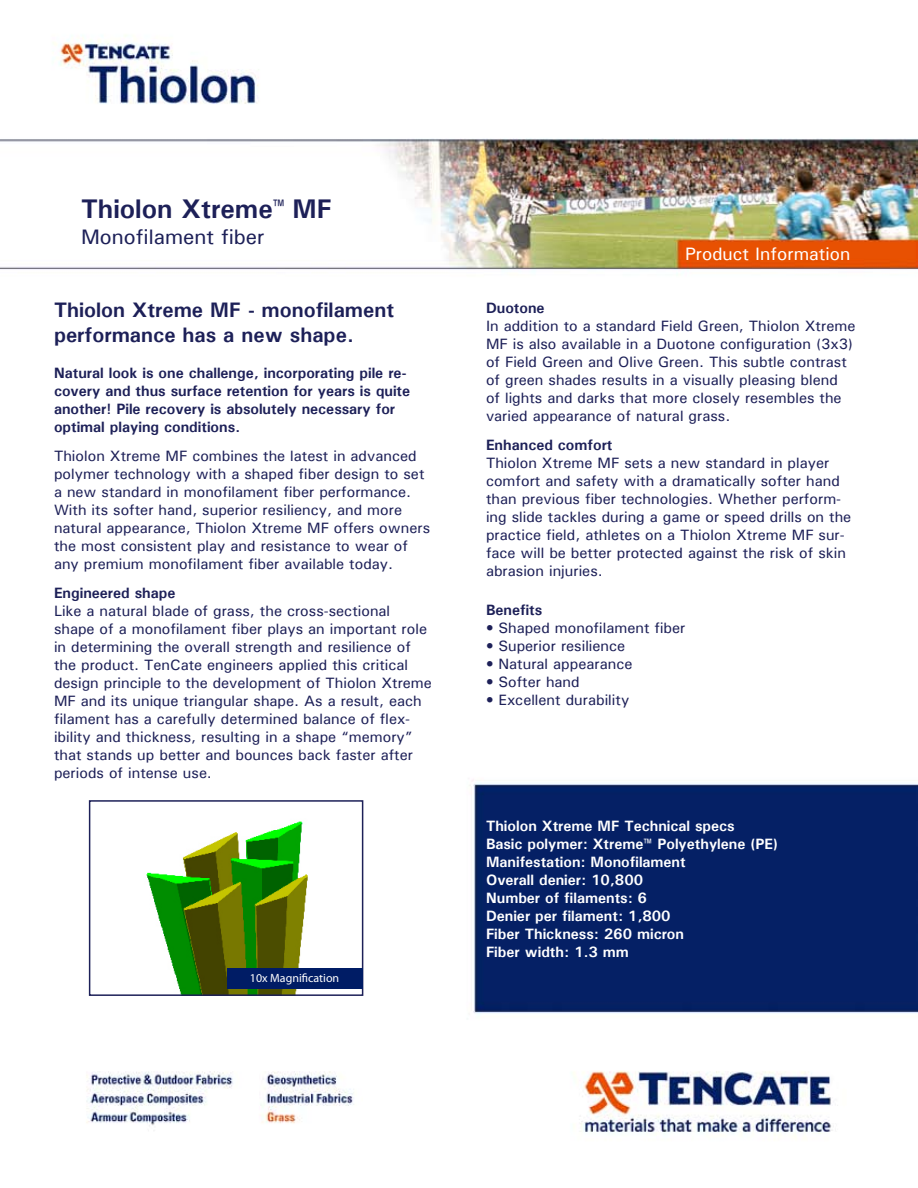
<style>
.page{position:relative;width:918px;height:1188px;background:#fff}
.page>*{position:absolute;margin:0;border:0;box-sizing:border-box;transform-origin:0 0}
.t1{font:700 27px "Univers";color:#1d2058}
.t2{font:700 21px/25.2px "Univers";color:#1d2058}
.t3{font:500 21px "Univers";color:#1d2058}
.t4{font:500 18px "Univers";color:#fff}
.t5{font:500 15px/18px "Univers";color:#1d2058}
.t6{font:700 15px/18px "Univers";color:#1d2058}
.t7{font:700 15px/18px "Univers";color:#fff}
.t8{font:12px "Myriad Pro";color:#fff}
</style>
<div class="page">
<img style="left:0;top:35px;width:918px;height:1103px">
<svg style="left:52px;top:281px;width:345px;height:68px"></svg>
<svg style="left:50px;top:364px;width:385px;height:419px"></svg>
<svg style="left:482px;top:299px;width:376px;height:138px"></svg>
<img style="left:92px;top:803px;width:268px;height:190px">
<div style="left:89px;top:800px;width:274px;height:196px;border:2px solid #1d2058"></div>
<div style="left:227px;top:968px;width:135px;height:20px;background:#001c65"></div>
<h1 class="t1" style="left:81px;top:192px;width:252px">Thiolon Xtreme<sup>™</sup> MF</h1>
<h2 class="t3" style="left:81px;top:223px;width:185px">Monofilament fiber</h2>
<h2 class="t2" style="left:54px;top:297px;width:342px">Thiolon Xtreme MF - monofilament performance has a new shape.</h2>
<p class="t6" style="left:54px;top:364px;width:358px">Natural look is one challenge, incorporating pile re&shy;covery and thus surface retention for years is quite another! Pile recovery is absolutely necessary for optimal playing conditions.</p>
<p class="t5" style="left:54px;top:446px;width:378px">Thiolon Xtreme MF combines the latest in advanced polymer technology with a shaped fiber design to set a new standard in monofilament fiber performance.<br>With its softer hand, superior resiliency, and more natural appearance, Thiolon Xtreme MF offers owners the most consistent play and resistance to wear of any premium monofilament fiber available today.</p>
<p class="t6" style="left:54px;top:583px;width:123px">Engineered shape</p>
<p class="t5" style="left:54px;top:601px;width:380px">Like a natural blade of grass, the cross-sectional shape of a monofilament fiber plays an important role in determining the overall strength and resilience of the product. TenCate engineers applied this critical design principle to the development of Thiolon Xtreme MF and its unique triangular shape. As a result, each filament has a carefully determined balance of flex&shy;ibility and thickness, resulting in a shape “memory” that stands up better and bounces back faster after periods of intense use.</p>
<p class="t8" style="left:250px;top:971px;width:91px">10x Magnification</p>
<p class="t4" style="left:685px;top:242px;width:167px">Product Information</p>
<p class="t6" style="left:486px;top:298px;width:60px">Duotone</p>
<p class="t5" style="left:486px;top:316px;width:371px">In addition to a standard Field Green, Thiolon Xtreme MF is also available in a Duotone configuration (3x3) of Field Green and Olive Green. This subtle contrast of green shades results in a visually pleasing blend of lights and darks that more closely resembles the varied appearance of natural grass.</p>
<p class="t6" style="left:486px;top:435px;width:128px">Enhanced comfort</p>
<p class="t5" style="left:486px;top:453px;width:367px">Thiolon Xtreme MF sets a new standard in player comfort and safety with a dramatically softer hand than previous fiber technologies. Whether perform&shy;ing slide tackles during a game or speed drills on the practice field, athletes on a Thiolon Xtreme MF sur&shy;face will be better protected against the risk of skin abrasion injuries.</p>
<p class="t6" style="left:486px;top:601px;width:58px">Benefits</p>
<p class="t5" style="left:486px;top:619px;width:201px">• Shaped monofilament fiber</p>
<p class="t5" style="left:486px;top:637px;width:141px">• Superior resilience</p>
<p class="t5" style="left:486px;top:655px;width:148px">• Natural appearance</p>
<p class="t5" style="left:486px;top:673px;width:95px">• Softer hand</p>
<p class="t5" style="left:486px;top:691px;width:145px">• Excellent durability</p>
<p class="t7" style="left:486px;top:817px;width:293px">Thiolon Xtreme MF Technical specs<br>Basic polymer: Xtreme™ Polyethylene (PE)<br>Manifestation: Monofilament<br>Overall denier: 10,800<br>Number of filaments: 6<br>Denier per filament: 1,800<br>Fiber Thickness: 260 micron<br>Fiber width: 1.3 mm</p>
</div>
